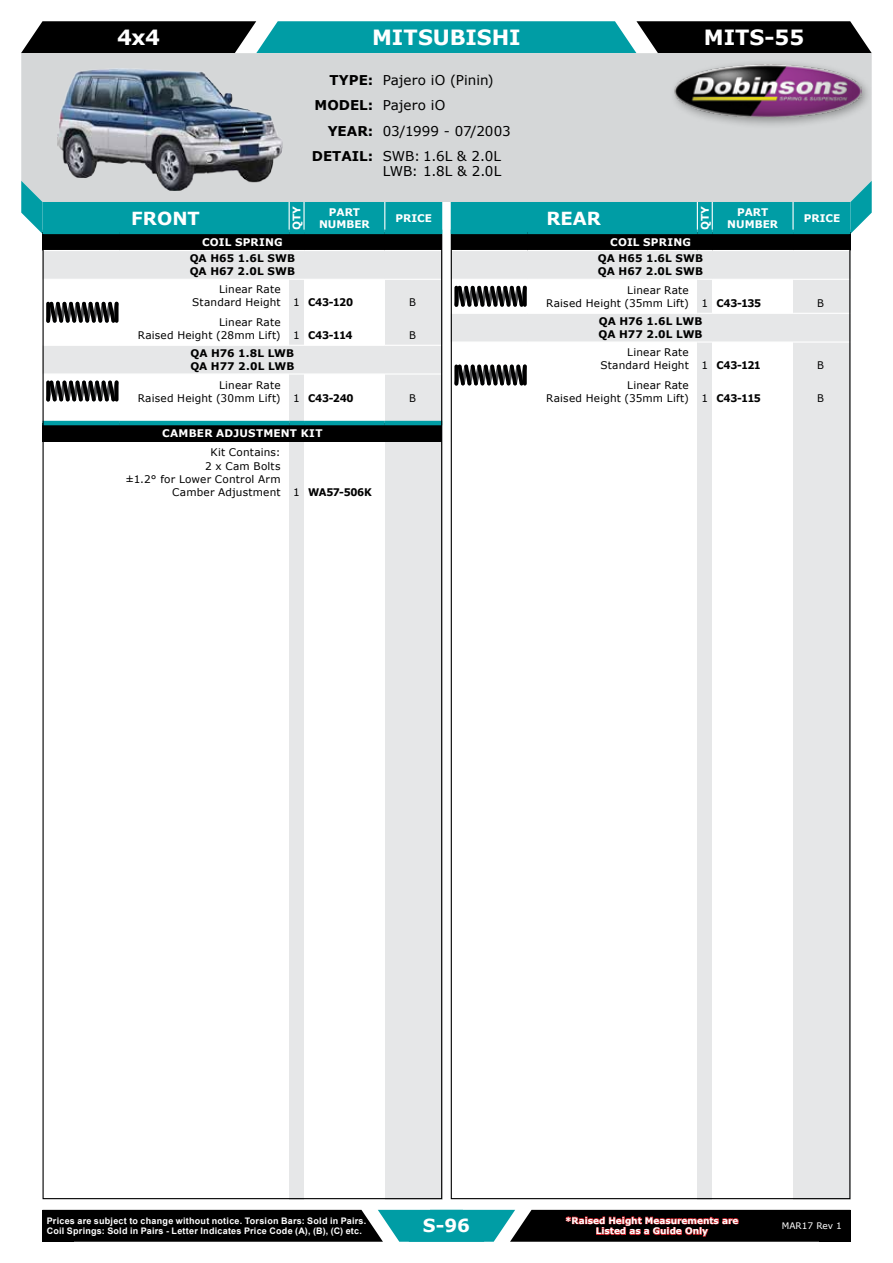
<style>
.page{position:relative;width:893px;height:1263px;background:#fff}
.page>*{position:absolute;margin:0;border:0;box-sizing:border-box;transform-origin:0 0}
.t1{font:700 21px "Verdana";color:#fff}
.t2{font:700 18px "Verdana";color:#fff}
.t3{font:13.5px/25.5px "Verdana";letter-spacing:.005em;color:#000}
.t4{font:700 13.5px/25.5px "Verdana";color:#000;text-align:right}
.t5{font:10.5px/12.6px "Verdana";letter-spacing:.02em;color:#000}
.t6{font:700 10.5px/12.6px "Verdana";letter-spacing:.01em;color:#000}
.t7{font:700 10.5px/12.6px "Verdana";letter-spacing:.005em;color:#fff;text-align:center}
.t8{font:10.5px "Verdana";letter-spacing:.02em;color:#000;scale:.95 1}
.t9{font:700 9px/10.8px "Arial";letter-spacing:.025em;color:#fff}
.t10{font:700 9px/10.8px "Verdana";color:#fff;text-align:center}
.t11{font:9px "Verdana";color:#fff}
.s1{font-weight:700}
</style>
<div class="page">
<svg style="left:21px;top:21px;width:851px;height:32px;background:#15575a"></svg>
<div style="left:21px;top:53px;width:851px;height:149px;background:#d5d7d8"></div>
<svg style="left:74px;top:1210px;width:745px;height:32px;background:#172728"></svg>
<div style="left:43px;top:1210px;width:31px;height:32px;background:#000"></div>
<div style="left:819px;top:1210px;width:31px;height:32px;background:#000"></div>
<svg style="left:21px;top:181px;width:421px;height:53px;background:#4db2b7"></svg>
<hr style="left:289px;top:202px;width:1px;height:32px;background:#fff">
<hr style="left:303px;top:202px;width:2px;height:32px;background:#fff">
<hr style="left:384px;top:202px;width:1px;height:32px;background:#fff">
<svg style="left:451px;top:181px;width:421px;height:53px;background:#5bb6bb"></svg>
<hr style="left:697px;top:202px;width:1px;height:32px;background:#fff">
<hr style="left:712px;top:202px;width:1px;height:32px;background:#fff">
<hr style="left:792px;top:202px;width:2px;height:32px;background:#fff">
<div style="left:669px;top:59px;width:204px;height:71px;background:#000;opacity:.35"></div>
<img style="left:674px;top:65px;width:187px;height:52px">
<div style="left:289px;top:234px;width:15px;height:965px;background:#e6e7e8"></div>
<div style="left:697px;top:234px;width:15px;height:965px;background:#e6e7e8"></div>
<div style="left:385px;top:234px;width:57px;height:965px;background:#e6e7e8"></div>
<div style="left:793px;top:234px;width:57px;height:965px;background:#e6e7e8"></div>
<img style="left:58px;top:68px;width:224px;height:123px">
<div style="left:43px;top:232px;width:399px;height:19px;background:#000"></div>
<svg style="left:45px;top:251px;width:340px;height:122px;fill:#ecedee"></svg>
<hr style="left:43px;top:230px;width:76px;height:4px;background:#009da5">
<hr style="left:119px;top:230px;width:170px;height:4px;background:#009da5">
<hr style="left:289px;top:230px;width:15px;height:4px;background:#009da5">
<hr style="left:304px;top:230px;width:81px;height:4px;background:#009da5">
<hr style="left:385px;top:230px;width:57px;height:4px;background:#009da5">
<hr style="left:43px;top:250px;width:76px;height:1px;background:#fff">
<hr style="left:119px;top:250px;width:170px;height:1px;background:#fff">
<svg style="left:289px;top:250px;width:15px;height:1px"></svg>
<hr style="left:304px;top:250px;width:81px;height:1px;background:#fff">
<hr style="left:385px;top:250px;width:57px;height:1px;background:#fff">
<hr style="left:119px;top:279px;width:170px;height:1px;background:#fff">
<svg style="left:289px;top:279px;width:15px;height:1px"></svg>
<hr style="left:304px;top:279px;width:81px;height:1px;background:#fff">
<hr style="left:385px;top:279px;width:57px;height:1px;background:#fff">
<svg style="left:289px;top:373px;width:15px;height:2px"></svg>
<hr style="left:385px;top:373px;width:57px;height:2px;background:#fff">
<hr style="left:43px;top:279px;width:76px;height:1px;background:#fff">
<hr style="left:43px;top:345px;width:76px;height:1px;background:#fff">
<hr style="left:119px;top:345px;width:170px;height:1px;background:#fff">
<svg style="left:289px;top:345px;width:15px;height:1px"></svg>
<hr style="left:304px;top:345px;width:81px;height:1px;background:#fff">
<hr style="left:385px;top:345px;width:57px;height:1px;background:#fff">
<svg style="left:46px;top:302px;width:73px;height:21px"></svg>
<svg style="left:115px;top:304px;width:4px;height:17px"></svg>
<svg style="left:46px;top:380px;width:73px;height:22px;background:#515151"></svg>
<svg style="left:115px;top:382px;width:4px;height:18px"></svg>
<div style="left:43px;top:423px;width:399px;height:19px;background:#000"></div>
<hr style="left:43px;top:421px;width:76px;height:4px;background:#009da5">
<hr style="left:119px;top:421px;width:170px;height:4px;background:#009da5">
<hr style="left:289px;top:421px;width:15px;height:4px;background:#009da5">
<hr style="left:304px;top:421px;width:81px;height:4px;background:#009da5">
<hr style="left:385px;top:421px;width:57px;height:4px;background:#009da5">
<div style="left:451px;top:232px;width:399px;height:19px;background:#000"></div>
<hr style="left:451px;top:230px;width:76px;height:4px;background:#009da5">
<hr style="left:527px;top:230px;width:170px;height:4px;background:#009da5">
<hr style="left:697px;top:230px;width:15px;height:4px;background:#009da5">
<hr style="left:712px;top:230px;width:81px;height:4px;background:#009da5">
<hr style="left:793px;top:230px;width:57px;height:4px;background:#009da5">
<svg style="left:453px;top:250px;width:395px;height:93px"></svg>
<svg style="left:523px;top:288px;width:4px;height:17px"></svg>
<svg style="left:454px;top:364px;width:73px;height:22px"></svg>
<svg style="left:523px;top:366px;width:4px;height:18px"></svg>
<h1 class="t1" style="left:117px;top:22px;width:44px">4x4</h1>
<h1 class="t1" style="left:372px;top:22px;width:150px">MITSUBISHI</h1>
<h1 class="t1" style="left:704px;top:22px;width:102px">MITS-55</h1>
<p class="t4" style="left:312px;top:67px;width:63px">TYPE:<br>MODEL:<br>YEAR:<br>DETAIL:</p>
<p class="t3" style="left:383px;top:67px;width:130px">Pajero iO (Pinin)<br>Pajero iO<br>03/1999 - 07/2003<br>SWB: 1.6L &amp; 2.0L</p>
<p class="t3" style="left:383px;top:158px;width:120px">LWB: 1.8L &amp; 2.0L</p>
<h2 class="t2" style="left:131px;top:205px;width:70px">FRONT</h2>
<p class="t7" style="left:290px;top:230px;width:25px;rotate:-90deg">QTY</p>
<p class="t7" style="left:319px;top:205px;width:52px">PART<br>NUMBER</p>
<p class="t7" style="left:396px;top:212px;width:38px">PRICE</p>
<h2 class="t2" style="left:547px;top:205px;width:56px">REAR</h2>
<p class="t7" style="left:698px;top:230px;width:25px;rotate:-90deg">QTY</p>
<p class="t7" style="left:727px;top:205px;width:52px">PART<br>NUMBER</p>
<p class="t7" style="left:804px;top:212px;width:38px">PRICE</p>
<p class="t7" style="left:202px;top:236px;width:82px">COIL SPRING</p>
<p class="t6" style="left:190px;top:252px;width:107px">QA H65 1.6L SWB<br>QA H67 2.0L SWB</p>
<p class="t5" style="left:192px;top:283px;width:162px;text-indent:27px">Linear Rate<br>Standard Height 1 <span class="s1">C43-120</span></p>
<p class="t5" style="left:138px;top:316px;width:216px;text-indent:81px">Linear Rate<br>Raised Height (28mm Lift) 1 <span class="s1">C43-114</span></p>
<p class="t6" style="left:190px;top:347px;width:106px">QA H76 1.8L LWB<br>QA H77 2.0L LWB</p>
<p class="t5" style="left:138px;top:379px;width:217px;text-indent:81px">Linear Rate<br>Raised Height (30mm Lift) 1 <span class="s1">C43-240</span></p>
<p class="t7" style="left:162px;top:427px;width:162px">CAMBER ADJUSTMENT KIT</p>
<p class="t5" style="left:205px;top:444px;width:77px;line-height:14.7px;text-align:center">Kit Contains:<br>2 x Cam Bolts</p>
<p class="t5" style="left:172px;top:473px;width:201px;text-indent:-47px">±1.2° for Lower Control Arm<br>Camber Adjustment 1 <span class="s1">WA57-506K</span></p>
<p class="t8" style="left:409px;top:295px;width:9px">B</p>
<p class="t8" style="left:409px;top:328px;width:9px">B</p>
<p class="t8" style="left:409px;top:391px;width:9px">B</p>
<p class="t7" style="left:610px;top:236px;width:82px">COIL SPRING</p>
<p class="t6" style="left:598px;top:252px;width:107px">QA H65 1.6L SWB<br>QA H67 2.0L SWB</p>
<p class="t5" style="left:546px;top:284px;width:217px;text-indent:81px">Linear Rate<br>Raised Height (35mm Lift) 1 <span class="s1">C43-135</span></p>
<p class="t6" style="left:599px;top:315px;width:106px">QA H76 1.6L LWB<br>QA H77 2.0L LWB</p>
<p class="t5" style="left:600px;top:346px;width:162px;text-indent:27px">Linear Rate<br>Standard Height 1 <span class="s1">C43-121</span></p>
<p class="t5" style="left:546px;top:379px;width:216px;text-indent:81px">Linear Rate<br>Raised Height (35mm Lift) 1 <span class="s1">C43-115</span></p>
<p class="t8" style="left:817px;top:296px;width:9px">B</p>
<p class="t8" style="left:817px;top:358px;width:9px">B</p>
<p class="t8" style="left:817px;top:391px;width:9px">B</p>
<p class="t9" style="left:47px;top:1215px;width:321px">Prices are subject to change without notice. Torsion Bars: Sold in Pairs.<br>Coil Springs: Sold in Pairs - Letter Indicates Price Code (A), (B), (C) etc.</p>
<h2 class="t2" style="left:423px;top:1213px;width:49px">S-96</h2>
<p class="t10" style="left:565px;top:1215px;width:175px">*Raised Height Measurements are<br>Listed as a Guide Only</p>
<p class="t11" style="left:782px;top:1220px;width:62px">MAR17 Rev 1</p>
</div>
